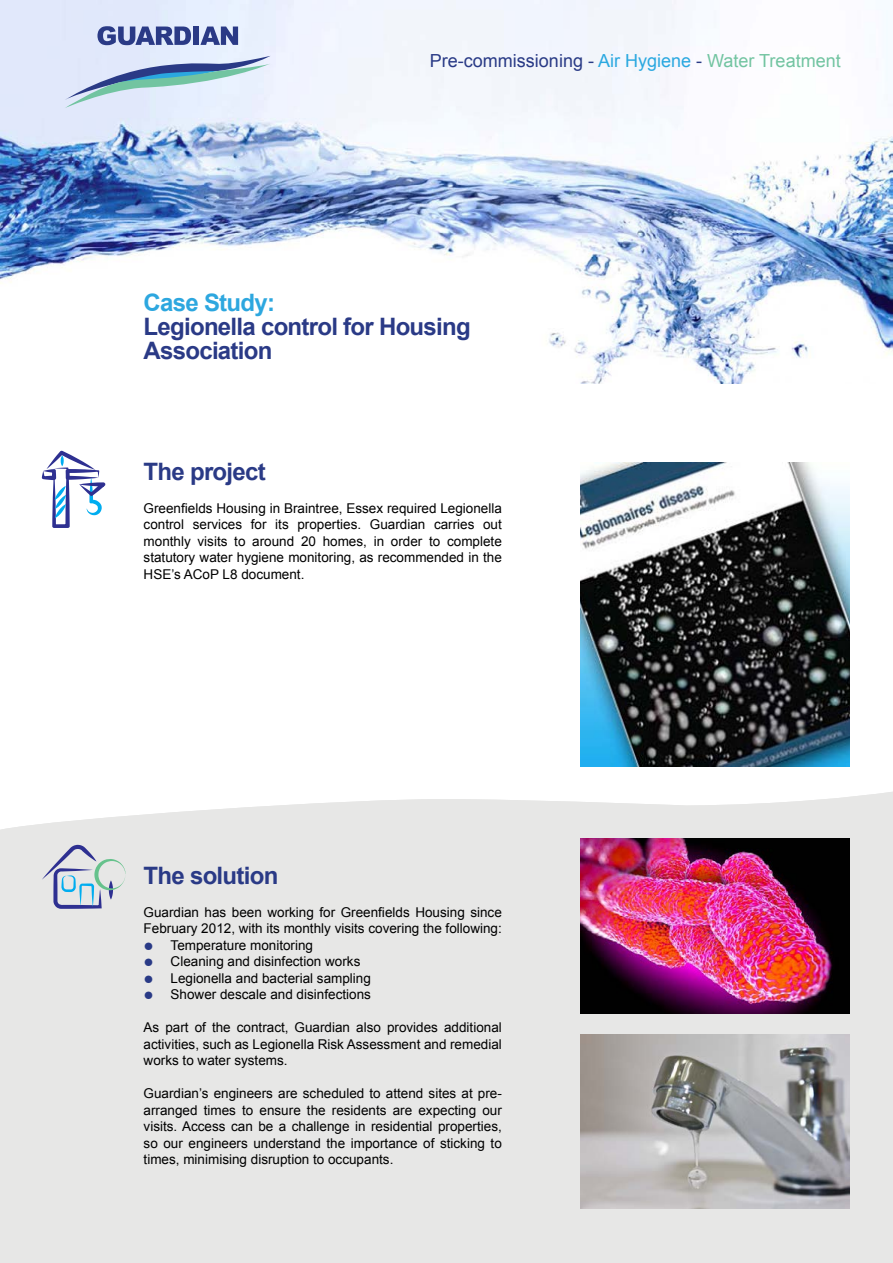
<style>
.page{position:relative;width:893px;height:1263px;background:#fff}
.page>*{position:absolute;margin:0;border:0;box-sizing:border-box;transform-origin:0 0}
.t1{font:700 24px/24px "Arial";letter-spacing:-.03em;color:#2a3a86}
.t2{font:700 24px "Arial";letter-spacing:-.03em;color:#2da7df}
.t3{font:18px "Arial";color:#293a86}
.t4{font:13.5px/16.5px "Arial";color:#000;text-align:justify}
.s1{color:#2aa8e0}
.s2{color:#72c4a1}
.s3{font-family:"Fedra Serif B Std";color:#293a86}
</style>
<div class="page">
<img style="left:0;top:0;width:893px;height:384px">
<div style="left:0;top:792px;width:893px;height:471px;background:#e7e7e6"></div>
<svg style="left:42px;top:845px;width:83px;height:64px;background:#c3ccd8"></svg>
<svg style="left:42px;top:451px;width:63px;height:77px"></svg>
<svg style="left:65px;top:56px;width:205px;height:52px;background:#bcd1e3"></svg>
<svg style="left:97px;top:26px;width:94px;height:19px;background:#6f7cb2"></svg>
<div style="left:194px;top:27px;width:5px;height:18px;background:#2a3a86"></div>
<svg style="left:200px;top:27px;width:38px;height:18px"></svg>
<img style="left:581px;top:462px;width:269px;height:304px">
<img style="left:581px;top:838px;width:269px;height:175px">
<img style="left:581px;top:1034px;width:269px;height:175px">
<h2 class="t3" style="left:430px;top:49px;width:412px">Pre-commissioning - <span class="s1">Air Hygiene</span> - <span class="s2">Water Treatment</span></h2>
<h1 class="t2" style="left:144px;top:286px;width:133px">Case Study:</h1>
<h1 class="t1" style="left:144px;top:315px;width:329px">Legionella control for Housing<br>Association</h1>
<h1 class="t1" style="left:144px;top:460px;width:124px">The project</h1>
<p class="t4" style="left:144px;top:500px;width:360px">Greenfields Housing in Braintree, Essex required Legionella control services for its properties. Guardian carries out monthly visits to around 20 homes, in order to complete statutory water hygiene monitoring, as recommended in the HSE’s ACoP L8 document.</p>
<h1 class="t1" style="left:144px;top:864px;width:136px">The solution</h1>
<p class="t4" style="left:144px;top:904px;width:360px">Guardian has been working for Greenfields Housing since<br>February 2012, with its monthly visits covering the following:</p>
<p class="t4" style="left:144px;top:937px;width:171px"><span class="s3">●</span> Temperature monitoring</p>
<p class="t4" style="left:144px;top:953px;width:218px"><span class="s3">●</span> Cleaning and disinfection works</p>
<p class="t4" style="left:144px;top:970px;width:229px"><span class="s3">●</span> Legionella and bacterial sampling</p>
<p class="t4" style="left:144px;top:986px;width:229px"><span class="s3">●</span> Shower descale and disinfections</p>
<p class="t4" style="left:144px;top:1019px;width:360px">As part of the contract, Guardian also provides additional activities, such as Legionella Risk Assessment and remedial works to water systems.</p>
<p class="t4" style="left:144px;top:1085px;width:360px">Guardian’s engineers are scheduled to attend sites at pre&shy;arranged times to ensure the residents are expecting our visits. Access can be a challenge in residential properties, so our engineers understand the importance of sticking to times, minimising disruption to occupants.</p>
</div>
